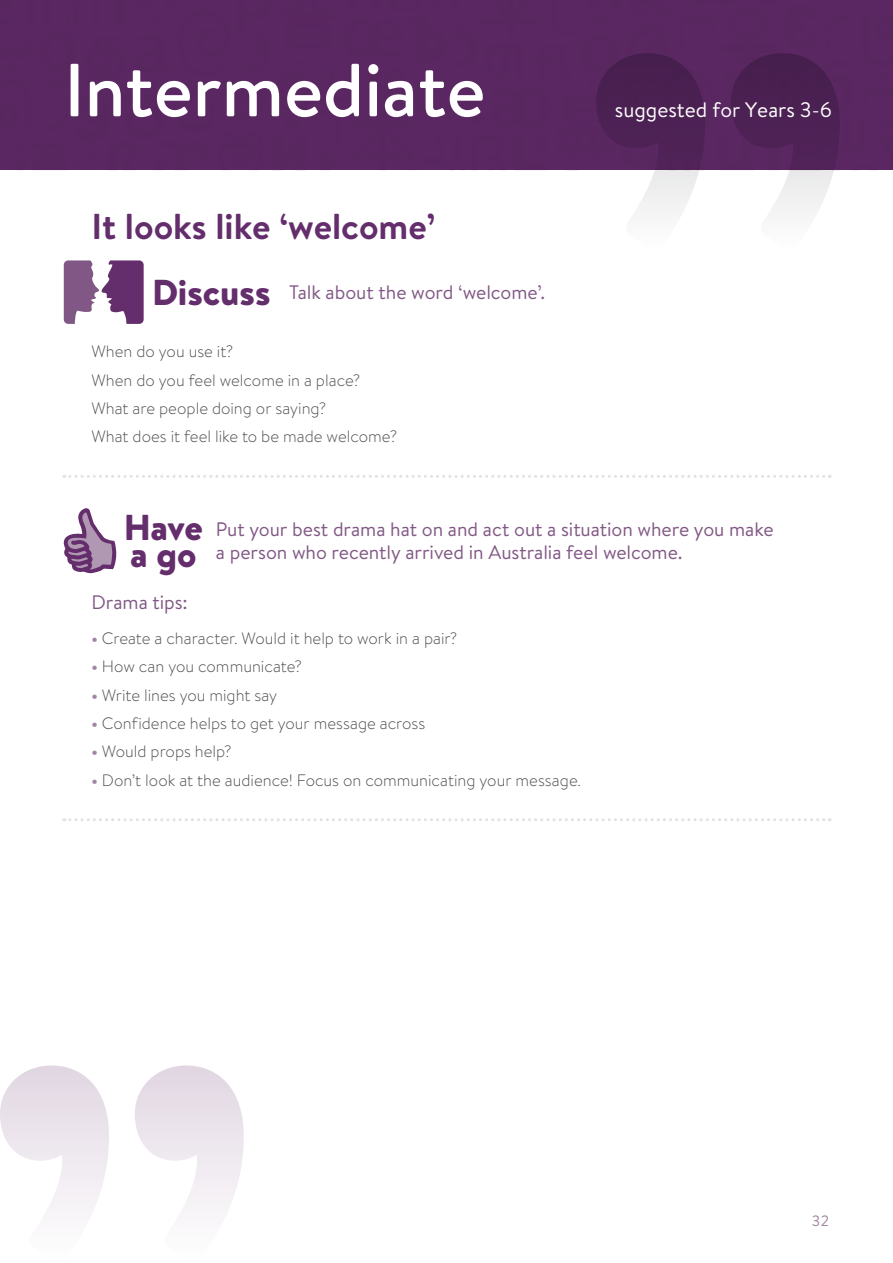
<style>
.page{position:relative;width:893px;height:1263px;background:#fff}
.page>*{position:absolute;margin:0;border:0;box-sizing:border-box;transform-origin:0 0}
.t1{font:500 75px "Brandon Text";color:#fff}
.t2{font:700 36px "Brandon Text";color:#642d6c}
.t3{font:900 36px/27px "Brandon Text";color:#642d6c}
.t4{font:21px "Brandon Text";color:#fff}
.t5{font:19.5px/23.4px "Brandon Text";letter-spacing:-.005em;color:#815885}
.t6{font:300 16.5px "Brandon Text";color:#4b4c4d}
.t7{font:15px "Brandon Text";color:#a183a4}
.s1{font-weight:700;color:#a183a4}
</style>
<div class="page">
<div style="left:0;top:0;width:893px;height:170px;background:#5a2762"></div>
<svg style="left:596px;top:53px;width:244px;height:160px"></svg>
<svg style="left:64px;top:260px;width:80px;height:64px"></svg>
<svg style="left:64px;top:475px;width:766px;height:3px"></svg>
<svg style="left:64px;top:818px;width:766px;height:3px"></svg>
<svg style="left:63px;top:508px;width:53px;height:66px"></svg>
<svg style="left:0;top:1065px;width:244px;height:147px"></svg>
<h1 class="t1" style="left:64px;top:39px;width:423px">Intermediate</h1>
<p class="t2" style="left:91px;top:201px;width:345px">It looks like ‘welcome’</p>
<p class="t3" style="left:152px;top:279px;width:120px">Discuss</p>
<p class="t5" style="left:289px;top:280px;width:258px">Talk about the word ‘welcome’.</p>
<p class="t6" style="left:91px;top:340px;width:143px">When do you use it?</p>
<p class="t6" style="left:91px;top:369px;width:270px">When do you feel welcome in a place?</p>
<p class="t6" style="left:91px;top:397px;width:236px">What are people doing or saying?</p>
<p class="t6" style="left:91px;top:425px;width:307px">What does it feel like to be made welcome?</p>
<p class="t4" style="left:615px;top:95px;width:219px">suggested for Years 3-6</p>
<p class="t3" style="left:124px;top:513px;width:81px">Have a go</p>
<p class="t5" style="left:216px;top:517px;width:559px">Put your best drama hat on and act out a situation where you make a person who recently arrived in Australia feel welcome.</p>
<p class="t5" style="left:91px;top:589px;width:98px">Drama tips:</p>
<p class="t6" style="left:91px;top:627px;width:367px"><span class="s1">•</span> Create a character. Would it help to work in a pair?</p>
<p class="t6" style="left:91px;top:655px;width:212px"><span class="s1">•</span> How can you communicate?</p>
<p class="t6" style="left:91px;top:684px;width:187px"><span class="s1">•</span> Write lines you might say</p>
<p class="t6" style="left:91px;top:712px;width:335px"><span class="s1">•</span> Confidence helps to get your message across</p>
<p class="t6" style="left:91px;top:740px;width:142px"><span class="s1">•</span> Would props help?</p>
<p class="t6" style="left:91px;top:769px;width:491px"><span class="s1">•</span> Don’t look at the audience! Focus on communicating your message.</p>
<p class="t7" style="left:812px;top:1210px;width:19px">32</p>
</div>
